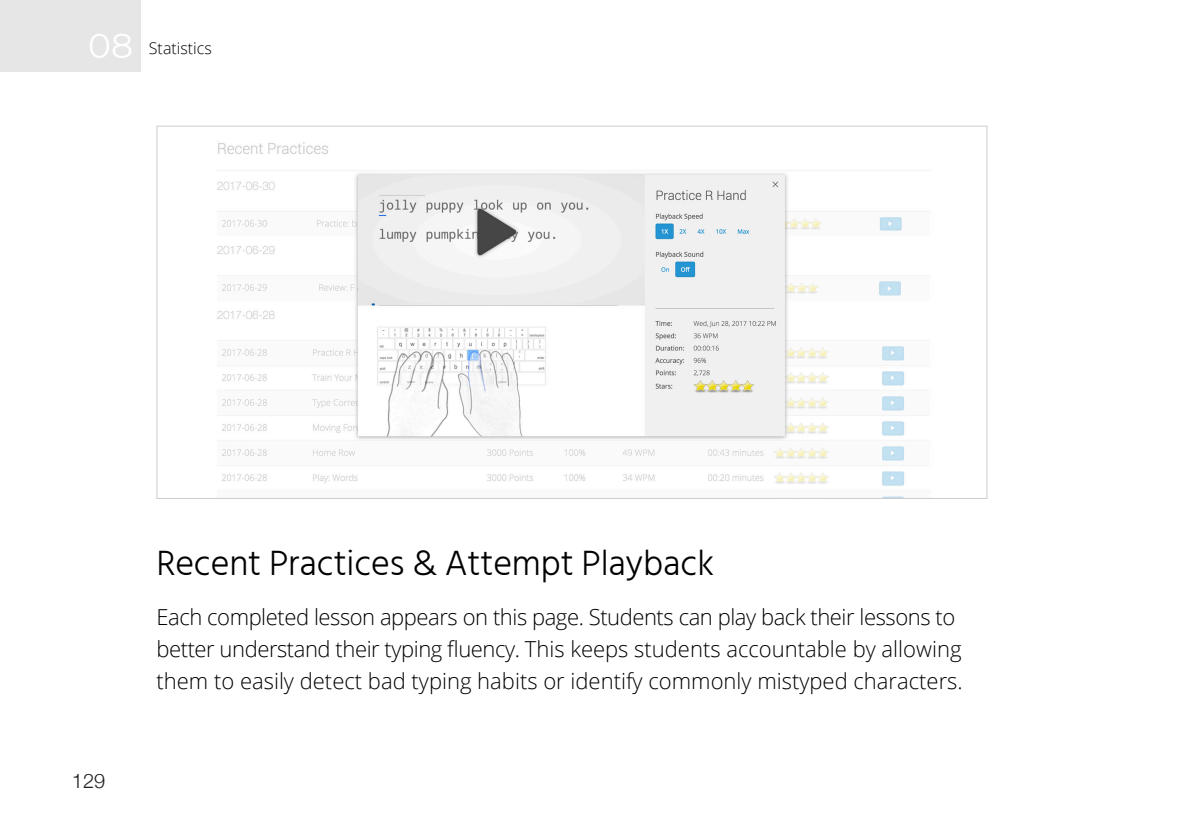
<style>
.page{position:relative;width:1191px;height:840px;background:#fff}
.page>*{position:absolute;margin:0;border:0;box-sizing:border-box;transform-origin:0 0}
.t1{font:300 36px "Hind Siliguri";letter-spacing:-.005em;color:#000}
.t2{font:34.6px "Montserrat";color:#fff}
.t3{font:300 22px/32px "Open Sans";color:#000}
.t4{font:300 20px "Helvetica Neue";color:#231f20}
.t5{font:300 16px "Open Sans";color:#000}
</style>
<div class="page">
<img style="left:217px;top:142px;width:712px;height:344px">
<div style="left:0;top:0;width:141px;height:71px;background:#e6e6e6"></div>
<p class="t2" style="left:88px;top:22px;width:46px">08</p>
<p class="t5" style="left:149px;top:37px;width:65px">Statistics</p>
<p class="t4" style="left:72px;top:764px;width:35px">129</p>
<p class="t1" style="left:156px;top:541px;width:559px">Recent Practices &amp; Attempt Playback</p>
<p class="t3" style="left:156px;top:600px;width:808px">Each completed lesson appears on this page. Students can play back their lessons to better understand their typing fluency. This keeps students accountable by allowing them to easily detect bad typing habits or identify commonly mistyped characters.</p>
</div>
